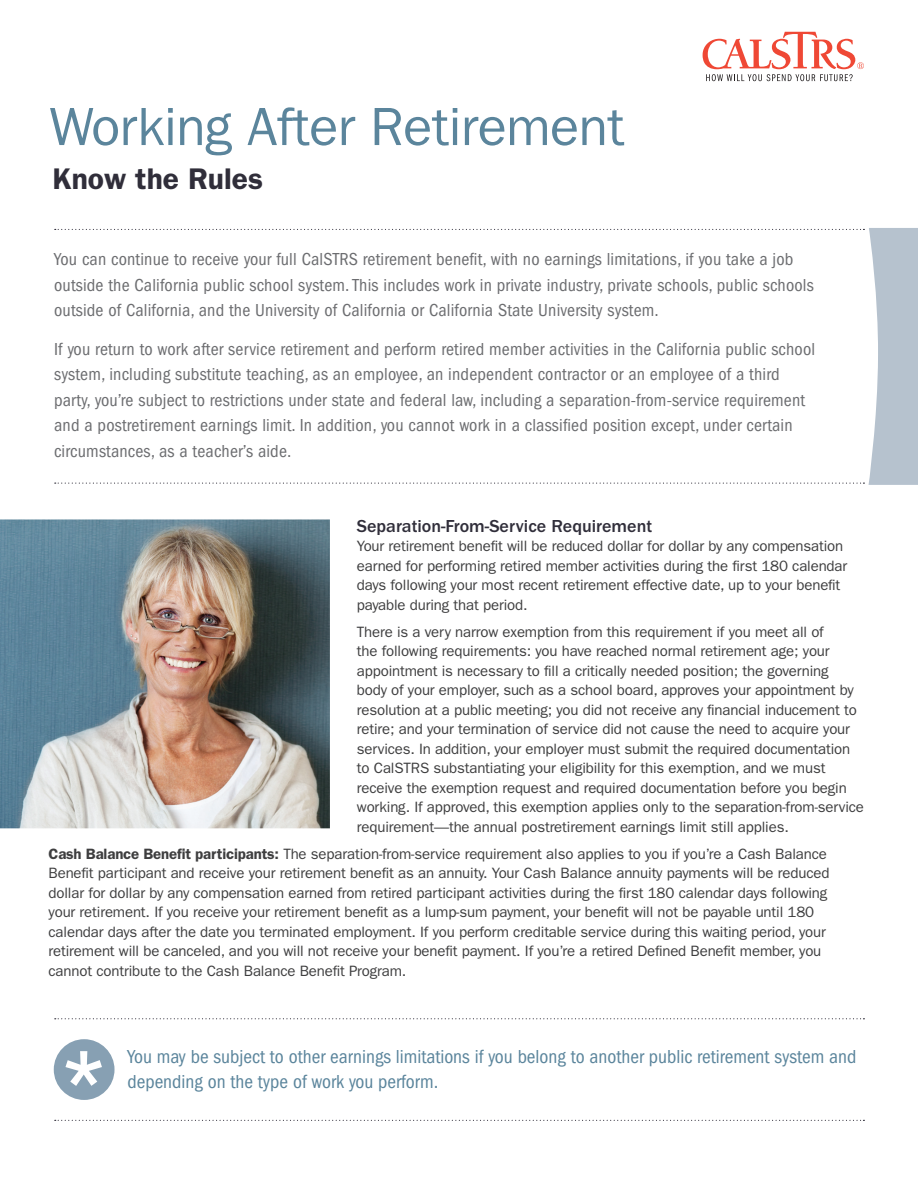
<style>
.page{position:relative;width:918px;height:1188px;background:#fff}
.page>*{position:absolute;margin:0;border:0;box-sizing:border-box;transform-origin:0 0}
.Header_1{font:54px "ITC Franklin Gothic Std";letter-spacing:-.01em;color:#5b859c}
.Header_2{font:600 30px "ITC Franklin Gothic Std";color:#302e3a}
.call_out{font:condensed 19.5px/25.5px "ITC Franklin Gothic Std";color:#5b859c}
.Intro{font:condensed 18px/25.5px "ITC Franklin Gothic Std";letter-spacing:.01em;color:#6c6d70}
.Header_3_-_Green{font:500 18px "ITC Franklin Gothic Std";color:#302e3a}
.Body{font:15px/19.5px "ITC Franklin Gothic Std";letter-spacing:-.01em;color:#3e3e3f}
.s1{font-weight:600}
</style>
<div class="page">
<svg style="left:703px;top:32px;width:161px;height:49px"></svg>
<img style="left:0;top:519px;width:330px;height:309px">
<svg style="left:55px;top:228px;width:863px;height:257px"></svg>
<svg style="left:55px;top:1120px;width:809px;height:1px"></svg>
<svg style="left:55px;top:1018px;width:809px;height:1px"></svg>
<div style="left:54px;top:1039px;width:61px;height:61px;background:#87a0b3;border-radius:50%"></div>
<svg style="left:65px;top:1051px;width:37px;height:35px"></svg>
<p class="Header_1" style="left:50px;top:96px;width:577px">Working After Retirement</p>
<p class="Header_2" style="left:52px;top:161px;width:212px">Know the Rules</p>
<p class="Intro" style="left:54px;top:247px;width:761px">You can continue to receive your full CalSTRS retirement benefit, with no earnings limitations, if you take a job outside the California public school system. This includes work in private industry, private schools, public schools outside of California, and the University of California or California State University system.</p>
<p class="Intro" style="left:54px;top:336px;width:763px">If you return to work after service retirement and perform retired member activities in the California public school system, including substitute teaching, as an employee, an independent contractor or an employee of a third party, you’re subject to restrictions under state and federal law, including a separation-from-service requirement and a postretirement earnings limit. In addition, you cannot work in a classified position except, under certain circumstances, as a teacher’s aide.</p>
<p class="Header_3_-_Green" style="left:357px;top:516px;width:297px">Separation-From-Service Requirement</p>
<p class="Body" style="left:357px;top:537px;width:492px">Your retirement benefit will be reduced dollar for dollar by any compensation earned for performing retired member activities during the first 180 calendar days following your most recent retirement effective date, up to your benefit payable during that period.</p>
<p class="Body" style="left:357px;top:622px;width:509px">There is a very narrow exemption from this requirement if you meet all of<br>the following requirements: you have reached normal retirement age; your appointment is necessary to fill a critically needed position; the governing<br>body of your employer, such as a school board, approves your appointment by resolution at a public meeting; you did not receive any financial inducement to retire; and your termination of service did not cause the need to acquire your services. In addition, your employer must submit the required documentation to CalSTRS substantiating your eligibility for this exemption, and we must receive the exemption request and required documentation before you begin working. If approved, this exemption applies only to the separation-from-service requirement—the annual postretirement earnings limit still applies.</p>
<p class="Body" style="left:49px;top:844px;width:782px"><span class="s1">Cash Balance Benefit participants:</span> The separation-from-service requirement also applies to you if you’re a Cash Balance Benefit participant and receive your retirement benefit as an annuity. Your Cash Balance annuity payments will be reduced dollar for dollar by any compensation earned from retired participant activities during the first 180 calendar days following your retirement. If you receive your retirement benefit as a lump-sum payment, your benefit will not be payable until 180 calendar days after the date you terminated employment. If you perform creditable service during this waiting period, your retirement will be canceled, and you will not receive your benefit payment. If you’re a retired Defined Benefit member, you cannot contribute to the Cash Balance Benefit Program.</p>
<p class="call_out" style="left:127px;top:1044px;width:730px">You may be subject to other earnings limitations if you belong to another public retirement system and depending on the type of work you perform.</p>
</div>
